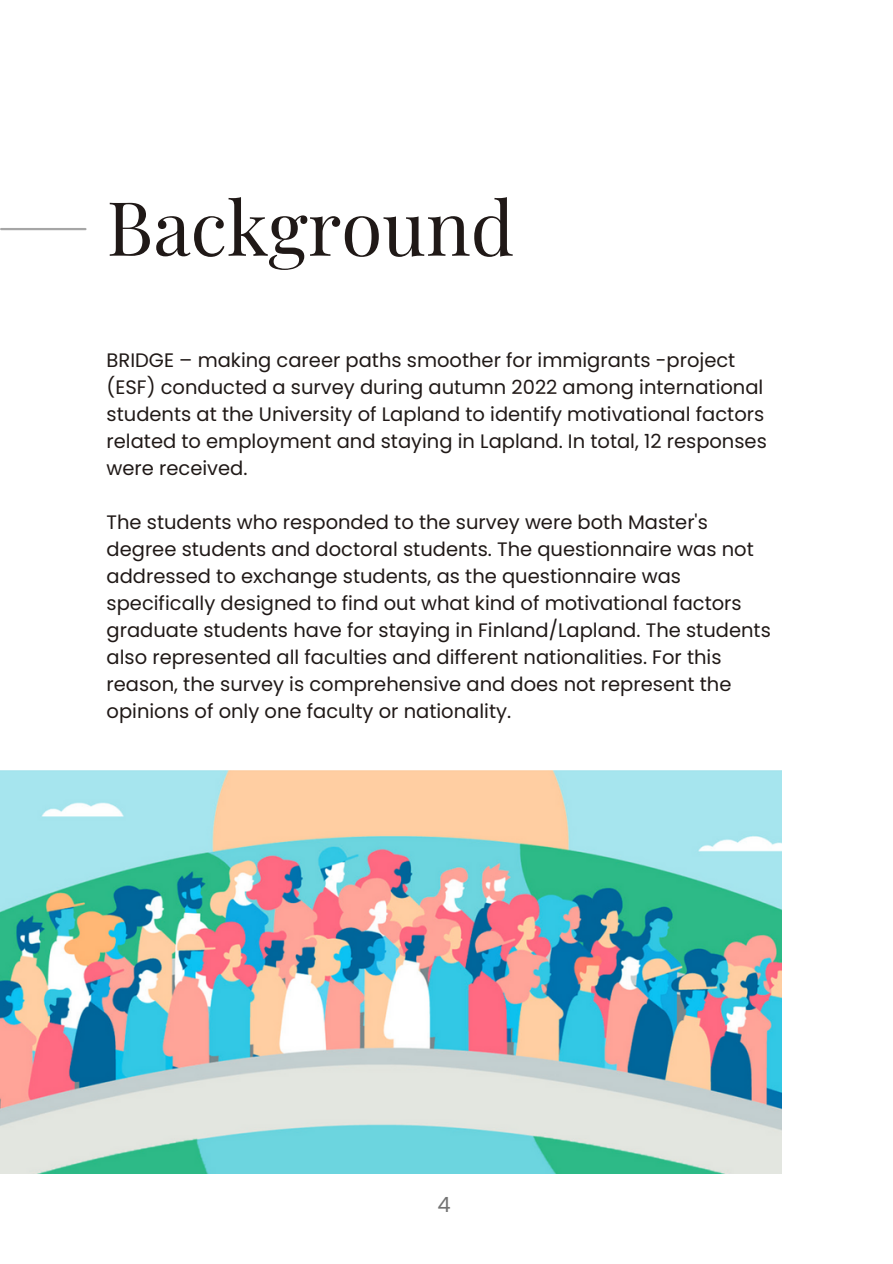
<style>
.page{position:relative;width:893px;height:1264px;background:#fff}
.page>*{position:absolute;margin:0;border:0;box-sizing:border-box;transform-origin:0 0}
.t1{font:75px "Playfair Display";color:#201917}
.t2{font:21px "Poppins";color:#737373}
.t3{font:19.5px/27px "Poppins";color:#201917}
</style>
<div class="page">
<hr style="left:1px;top:228px;width:84px;height:2px;background:#a6a6a6">
<img style="left:0;top:770px;width:781px;height:403px">
<h1 class="t1" style="left:107px;top:175px;width:409px">Background</h1>
<p class="t3" style="left:107px;top:347px;width:661px">BRIDGE – making career paths smoother for immigrants -project (ESF) conducted a survey during autumn 2022 among international students at the University of Lapland to identify motivational factors related to employment and staying in Lapland. In total, 12 responses were received.</p>
<p class="t3" style="left:107px;top:508px;width:665px">The students who responded to the survey were both Master's degree students and doctoral students. The questionnaire was not addressed to exchange students, as the questionnaire was specifically designed to find out what kind of motivational factors graduate students have for staying in Finland/Lapland. The students also represented all faculties and different nationalities. For this reason, the survey is comprehensive and does not represent the opinions of only one faculty or nationality.</p>
<p class="t2" style="left:437px;top:1189px;width:15px">4</p>
</div>
